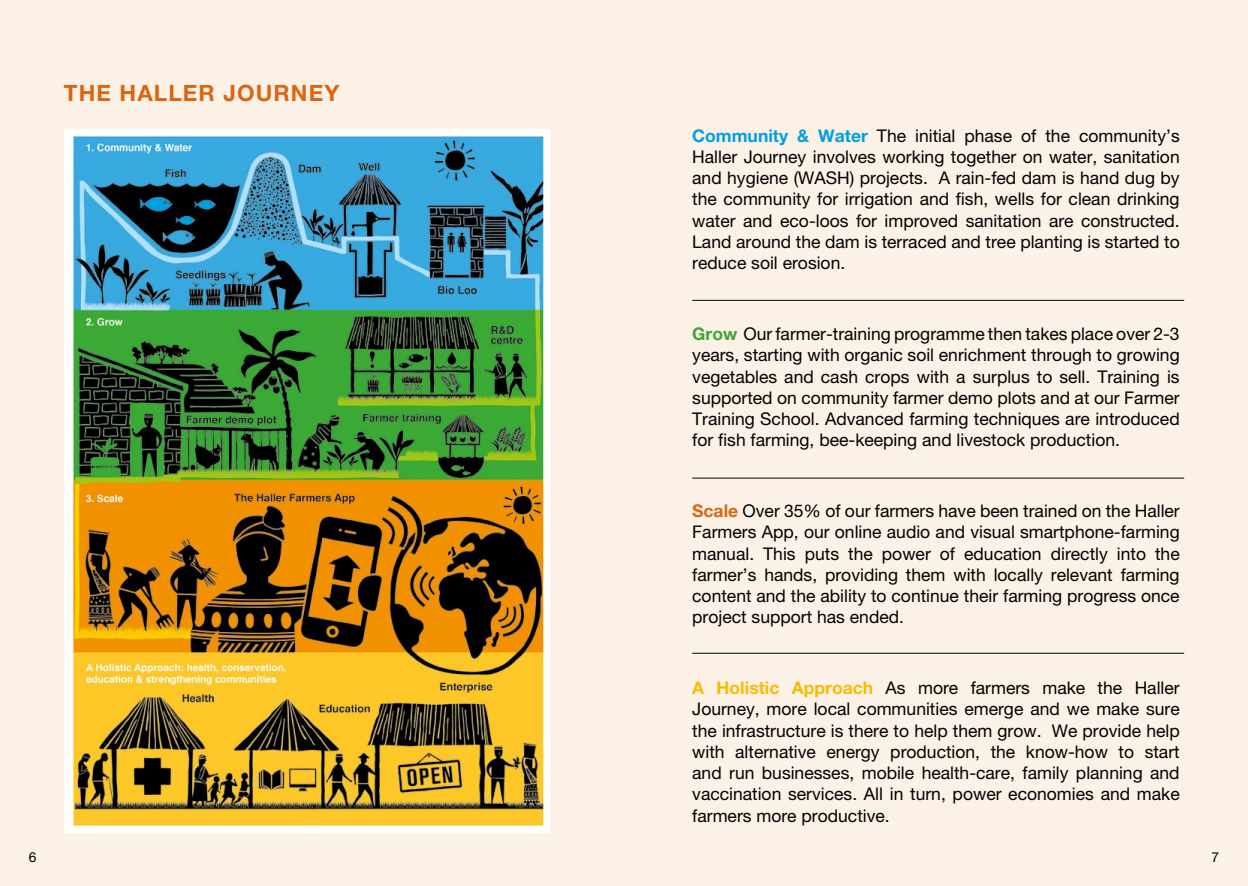
<style>
.page{position:relative;width:1248px;height:886px;background:#fff}
.page>*{position:absolute;margin:0;border:0;box-sizing:border-box;transform-origin:0 0}
.t1{font:700 22.5px "Helvetica Neue LT Pro";letter-spacing:.05em;color:#db6612}
.t2{font:17.5px/21.2px "Helvetica Neue LT Pro";color:#000;text-align:justify}
.t3{font:13.75px "Helvetica Neue LT Pro";color:#000}
.s1{font-weight:700;color:#009fe3}
.s2{font-weight:700;color:#3fa535}
.s3{font-weight:700;color:#db6612}
.s4{font-weight:700;color:#fbba00}
</style>
<div class="page">
<div style="left:0;top:0;width:1247px;height:886px;background:#fcf1e7"></div>
<img style="left:64px;top:129px;width:486px;height:704px">
<hr style="left:692px;top:300px;width:491px;height:1px;background:#000">
<hr style="left:692px;top:478px;width:491px;height:1px;background:#000">
<hr style="left:692px;top:653px;width:491px;height:1px;background:#000">
<p class="t1" style="left:64px;top:79px;width:277px">THE HALLER JOURNEY</p>
<p class="t2" style="left:692px;top:125px;width:489px"><span class="s1">Community &amp; Water</span> The initial phase of the community’s Haller Journey involves working together on water, sanitation and hygiene (WASH) projects. A rain-fed dam is hand dug by the community for irrigation and fish, wells for clean drinking water and eco-loos for improved sanitation are constructed.<br>Land around the dam is terraced and tree planting is started to reduce soil erosion.</p>
<p class="t2" style="left:692px;top:323px;width:489px"><span class="s2">Grow</span> Our farmer-training programme then takes place over 2-3 years, starting with organic soil enrichment through to growing vegetables and cash crops with a surplus to sell. Training is supported on community farmer demo plots and at our Farmer Training School. Advanced farming techniques are introduced for fish farming, bee-keeping and livestock production.</p>
<p class="t2" style="left:692px;top:500px;width:489px"><span class="s3">Scale</span> Over 35% of our farmers have been trained on the Haller Farmers App, our online audio and visual smartphone-farming manual. This puts the power of education directly into the farmer’s hands, providing them with locally relevant farming content and the ability to continue their farming progress once project support has ended.</p>
<p class="t2" style="left:692px;top:677px;width:489px"><span class="s4">A Holistic Approach</span> As more farmers make the Haller Journey, more local communities emerge and we make sure the infrastructure is there to help them grow. We provide help with alternative energy production, the know-how to start and run businesses, mobile health-care, family planning and vaccination services. All in turn, power economies and make farmers more productive.</p>
<p class="t3" style="left:29px;top:848px;width:9px">6</p>
<p class="t3" style="left:1211px;top:848px;width:9px">7</p>
</div>
